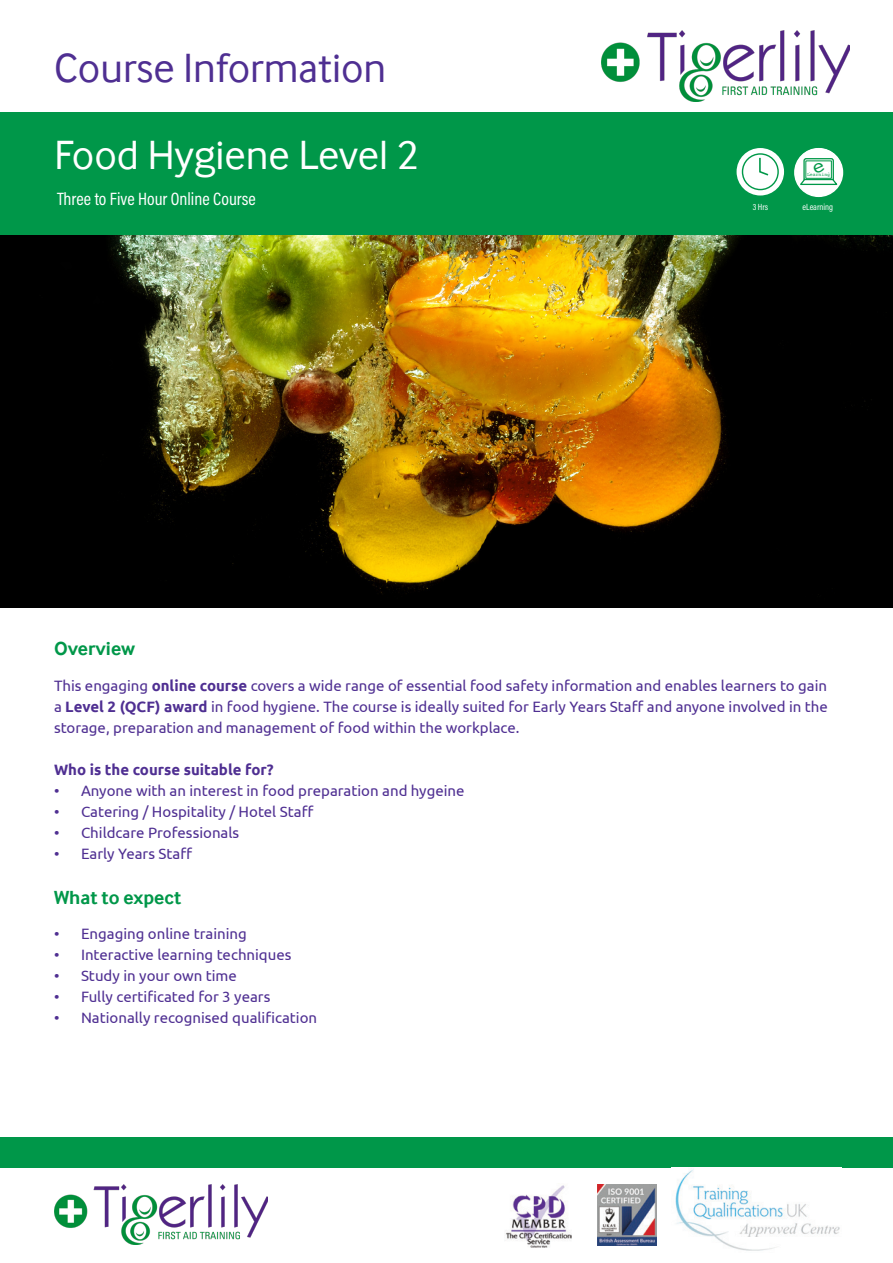
<style>
.page{position:relative;width:893px;height:1263px;background:#fff}
.page>*{position:absolute;margin:0;border:0;box-sizing:border-box;transform-origin:0 0}
.t1{font:42px "Inter Face";color:#4f2f92}
.t2{font:42px "Inter Face";color:#fff}
.t3{font:700 19.5px "Inter Face";color:#009749}
.t4{font:18px "Acumin Pro Cond";color:#fff}
.t5{font:15px/21px "Ubuntu";color:#4f2f92;text-align:justify}
.t6{font:700 15px "Ubuntu";color:#4f2f92}
.t7{font:9px "Acumin Pro Cond";color:#fff}
.t8{font:4.8px "Courier";color:#009848}
.s1{font-weight:700}
</style>
<div class="page">
<img style="left:601px;top:31px;width:249px;height:70px">
<div style="left:0;top:112px;width:893px;height:124px;background:#009749"></div>
<div style="left:0;top:1137px;width:893px;height:30px;background:#009749"></div>
<img style="left:505px;top:1185px;width:66px;height:62px">
<img style="left:675px;top:1169px;width:165px;height:82px">
<img style="left:598px;top:1185px;width:58px;height:61px">
<img style="left:54px;top:1184px;width:214px;height:61px">
<img style="left:0;top:236px;width:893px;height:371px">
<div style="left:737px;top:148px;width:47px;height:47px;background:#fff;border-radius:50%"></div>
<div style="left:742px;top:153px;width:37px;height:37px;border:1px solid #009848;border-radius:50%"></div>
<svg style="left:759px;top:156px;width:11px;height:20px"></svg>
<svg style="left:794px;top:148px;width:50px;height:50px"></svg>
<p class="t1" style="left:54px;top:44px;width:334px">Course Information</p>
<p class="t2" style="left:54px;top:131px;width:367px">Food Hygiene Level 2</p>
<p class="t4" style="left:57px;top:187px;width:200px">Three to Five Hour Online Course</p>
<p class="t3" style="left:54px;top:638px;width:83px">Overview</p>
<p class="t7" style="left:753px;top:201px;width:17px">3 Hrs</p>
<p class="t8" style="left:807px;top:171px;width:25px">Learning</p>
<p class="t7" style="left:803px;top:201px;width:32px">eLearning</p>
<p class="t5" style="left:54px;top:675px;width:775px">This engaging <span class="s1">online course</span> covers a wide range of essential food safety information and enables learners to gain a <span class="s1">Level 2 (QCF) award</span> in food hygiene. The course is ideally suited for Early Years Staff and anyone involved in the storage, preparation and management of food within the workplace.</p>
<p class="t6" style="left:54px;top:760px;width:221px">Who is the course suitable for?</p>
<p class="t5" style="left:54px;top:780px;width:412px">• Anyone with an interest in food preparation and hygeine</p>
<p class="t5" style="left:54px;top:801px;width:261px">• Catering / Hospitality / Hotel Staff</p>
<p class="t5" style="left:54px;top:822px;width:187px">• Childcare Professionals</p>
<p class="t5" style="left:54px;top:843px;width:140px">• Early Years Staff</p>
<p class="t3" style="left:54px;top:886px;width:129px">What to expect</p>
<p class="t5" style="left:54px;top:923px;width:194px">• Engaging online training</p>
<p class="t5" style="left:54px;top:944px;width:239px">• Interactive learning techniques</p>
<p class="t5" style="left:54px;top:965px;width:184px">• Study in your own time</p>
<p class="t5" style="left:54px;top:986px;width:218px">• Fully certificated for 3 years</p>
<p class="t5" style="left:54px;top:1007px;width:265px">• Nationally recognised qualification</p>
</div>
